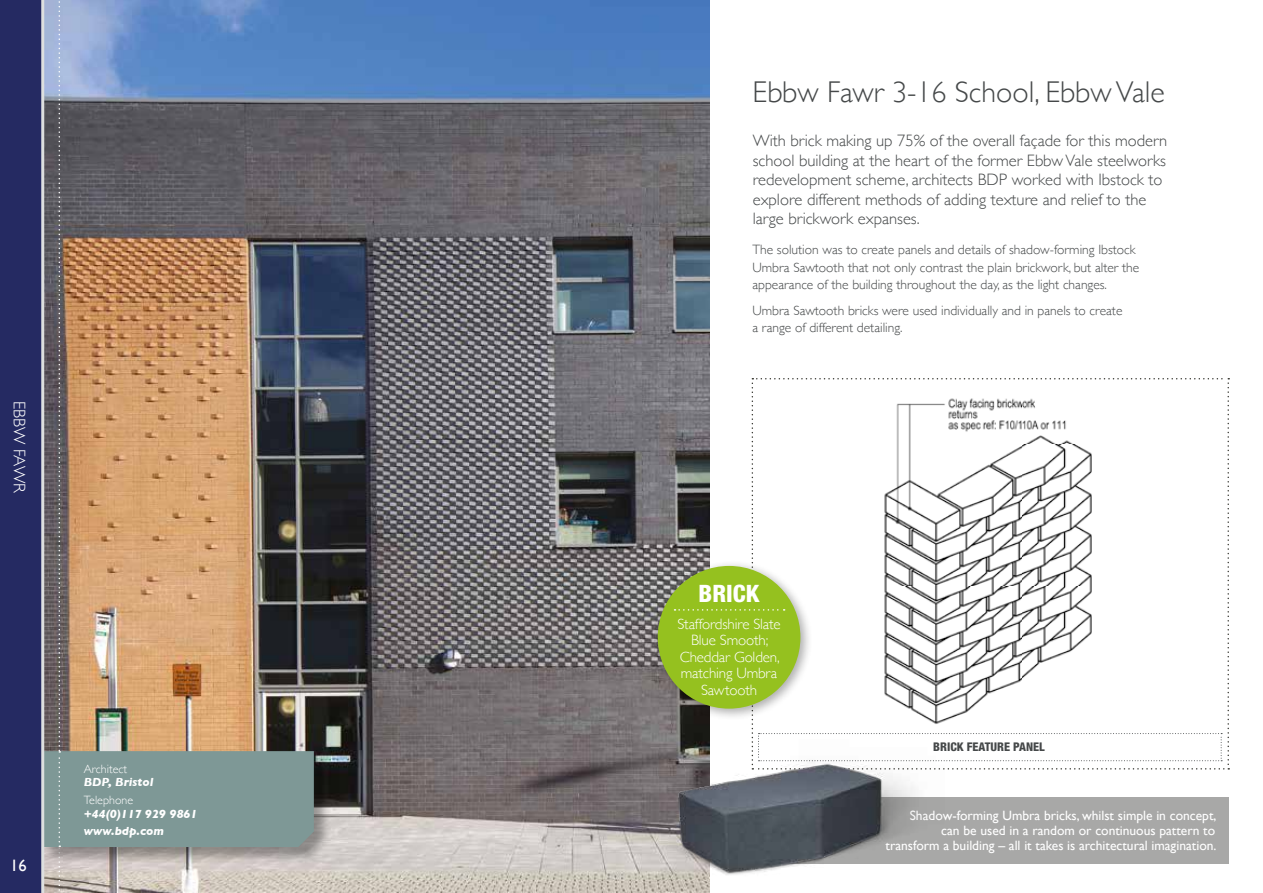
<style>
.page{position:relative;width:1263px;height:893px;background:#fff}
.page>*{position:absolute;margin:0;border:0;box-sizing:border-box;transform-origin:0 0}
.t1{font:300 30px "Gill Sans";color:#454849}
.t2{font:800 condensed 24px "Helvetica Neue";color:#fff}
.t3{font:300 16.8px "Gill Sans";color:#fff}
.t4{font:300 16.5px/19.5px "Gill Sans";color:#454849}
.t5{font:16.5px "Gill Sans";color:#fff}
.t6{font:300 15px/16.5px "Gill Sans";letter-spacing:-.01em;color:#fff;text-align:center}
.t7{font:300 13.5px/17.2px "Gill Sans";color:#454849}
.t8{font:13.5px/15px "Gill Sans";color:#fff;text-align:right}
.t9{font:italic 700 12px/17.7px "Gill Sans";color:#fff}
.t10{font:300 12px "Gill Sans";color:#fff}
.t11{font:800 condensed 12px "Helvetica Neue";color:#454849}
</style>
<div class="page">
<img style="left:314px;top:0;width:395px;height:893px">
<div style="left:43px;top:751px;width:289px;height:114px;background:#000;opacity:.35"></div>
<div style="left:0;top:0;width:42px;height:893px;background:#252a62"></div>
<hr style="left:41px;top:0;width:3px;height:893px;background:#dddfdf">
<svg style="left:44px;top:0;width:270px;height:893px;background:#998b80"></svg>
<div style="left:770px;top:797px;width:459px;height:67px;background:#a8a8a7"></div>
<div style="left:652px;top:560px;width:161px;height:161px;background:#000;opacity:.32"></div>
<div style="left:658px;top:566px;width:142px;height:143px;background:#95c11f;border-radius:50%"></div>
<svg style="left:674px;top:378px;width:555px;height:392px"></svg>
<img style="left:662px;top:740px;width:282px;height:141px">
<p class="t3" style="left:33px;top:400px;width:94px;rotate:90deg">EBBW FAWR</p>
<p class="t5" style="left:10px;top:855px;width:18px">16</p>
<p class="t10" style="left:84px;top:760px;width:45px">Architect</p>
<p class="t9" style="left:84px;top:773px;width:71px">BDP, Bristol</p>
<p class="t10" style="left:84px;top:791px;width:51px">Telephone</p>
<p class="t9" style="left:84px;top:805px;width:115px">+44(0)117 929 9861 www.bdp.com</p>
<h1 class="t1" style="left:753px;top:69px;width:414px">Ebbw Fawr 3-16 School, Ebbw Vale</h1>
<p class="t4" style="left:753px;top:130px;width:416px">With brick making up 75% of the overall façade for this modern school building at the heart of the former Ebbw Vale steelworks redevelopment scheme, architects BDP worked with Ibstock to explore different methods of adding texture and relief to the large brickwork expanses.</p>
<p class="t7" style="left:752px;top:241px;width:388px">The solution was to create panels and details of shadow-forming Ibstock<br>Umbra Sawtooth that not only contrast the plain brickwork, but alter the appearance of the building throughout the day, as the light changes.</p>
<p class="t7" style="left:752px;top:301px;width:372px">Umbra Sawtooth bricks were used individually and in panels to create a range of different detailing.</p>
<h2 class="t2" style="left:699px;top:578px;width:62px">BRICK</h2>
<p class="t6" style="left:677px;top:615px;width:105px">Staffordshire Slate<br>Blue Smooth;<br>Cheddar Golden, matching Umbra<br>Sawtooth</p>
<p class="t11" style="left:933px;top:739px;width:113px">BRICK FEATURE PANEL</p>
<p class="t8" style="left:885px;top:807px;width:332px">Shadow-forming Umbra bricks, whilst simple in concept,<br>can be used in a random or continuous pattern to transform a building – all it takes is architectural imagination.</p>
</div>
